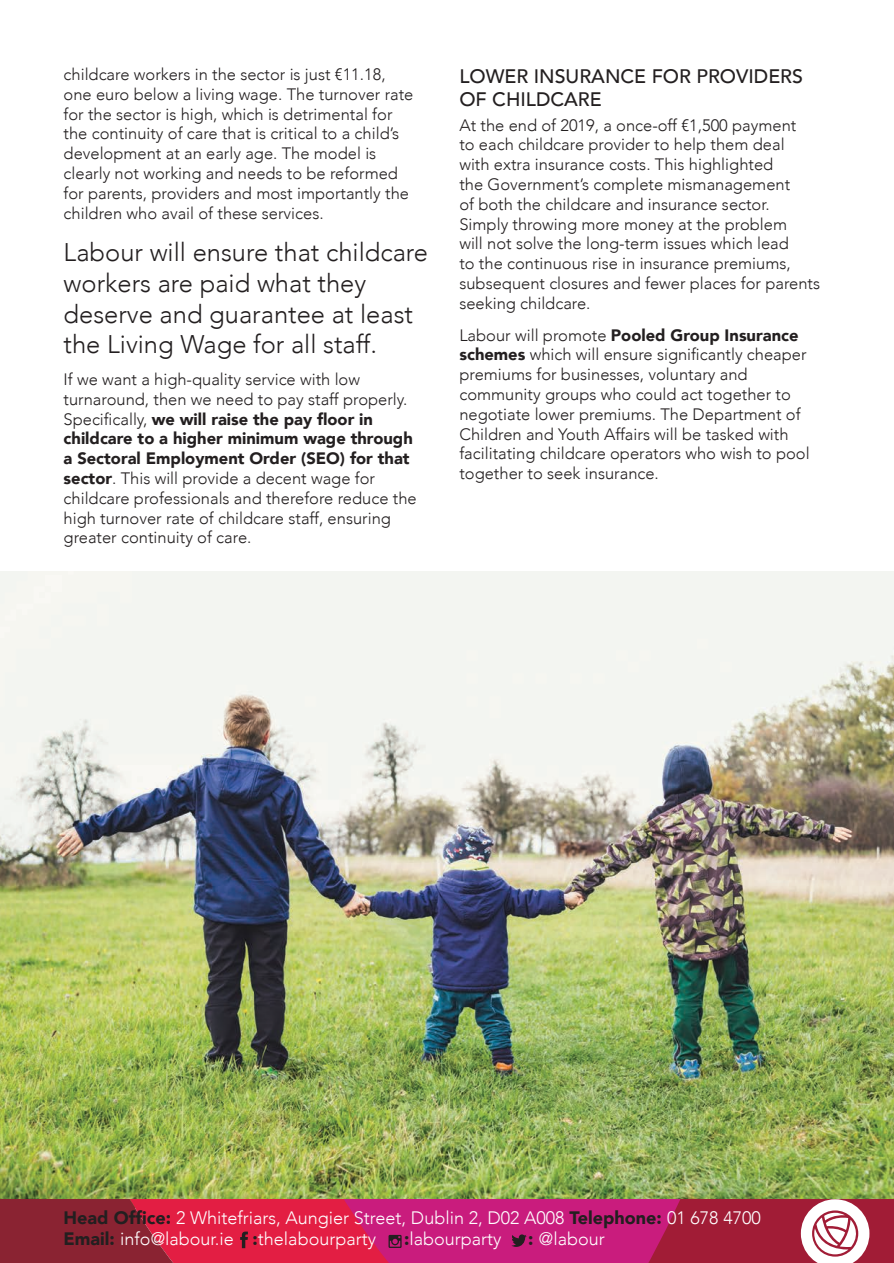
<style>
.page{position:relative;width:894px;height:1263px;background:#fff}
.page>*{position:absolute;margin:0;border:0;box-sizing:border-box;transform-origin:0 0}
.No_Spacing{font:300 25.5px/30.6px "Avenir";color:#231f20}
.No_Spacing-2{font:500 19.5px/23.4px "Avenir";color:#231f20}
.t1{font:300 18px/21.6px "Avenir";color:#fff}
.No_Spacing-3{font:300 16.5px/19.8px "Avenir";color:#231f20}
.s1{font-weight:900}
.s2{font-weight:900;color:#231f20}
</style>
<div class="page">
<img style="left:0;top:571px;width:893px;height:628px">
<div style="left:0;top:1199px;width:43px;height:63px;background:#8a2332"></div>
<svg style="left:43px;top:1199px;width:851px;height:64px;background:#c1295c"></svg>
<p class="No_Spacing-3" style="left:64px;top:64px;width:351px">childcare workers in the sector is just €11.18, one euro below a living wage. The turnover rate for the sector is high, which is detrimental for the continuity of care that is critical to a child’s development at an early age. The model is clearly not working and needs to be reformed for parents, providers and most importantly the children who avail of these services.</p>
<p class="No_Spacing" style="left:64px;top:237px;width:366px">Labour will ensure that childcare workers are paid what they deserve and guarantee at least the Living Wage for all staff.</p>
<p class="No_Spacing-3" style="left:64px;top:369px;width:354px">If we want a high-quality service with low turnaround, then we need to pay staff properly.<br>Specifically, <span class="s1">we will raise the pay floor in childcare to a higher minimum wage through a Sectoral Employment Order (SEO) for that sector</span>. This will provide a decent wage for childcare professionals and therefore reduce the high turnover rate of childcare staff, ensuring greater continuity of care.</p>
<p class="No_Spacing-2" style="left:459px;top:63px;width:345px">LOWER INSURANCE FOR PROVIDERS<br>OF CHILDCARE</p>
<p class="No_Spacing-3" style="left:459px;top:115px;width:362px">At the end of 2019, a once-off €1,500 payment<br>to each childcare provider to help them deal<br>with extra insurance costs. This highlighted<br>the Government’s complete mismanagement<br>of both the childcare and insurance sector.<br>Simply throwing more money at the problem<br>will not solve the long-term issues which lead<br>to the continuous rise in insurance premiums, subsequent closures and fewer places for parents seeking childcare.</p>
<p class="No_Spacing-3" style="left:459px;top:325px;width:352px">Labour will promote <span class="s1">Pooled Group Insurance schemes</span> which will ensure significantly cheaper premiums for businesses, voluntary and community groups who could act together to negotiate lower premiums. The Department of Children and Youth Affairs will be tasked with facilitating childcare operators who wish to pool together to seek insurance.</p>
<p class="t1" style="left:64px;top:1206px;width:698px"><span class="s2">Head Office:</span> 2 Whitefriars, Aungier Street, Dublin 2, D02 A008 <span class="s2">Telephone:</span> 01 678 4700<br><span class="s2">Email:</span> info@labour.ie <span class="s2">:</span>thelabourparty</p>
<p class="t1" style="left:404px;top:1228px;width:99px"><span class="s2">:</span>labourparty</p>
<p class="t1" style="left:528px;top:1228px;width:78px"><span class="s2">:</span> @labour</p>
</div>
